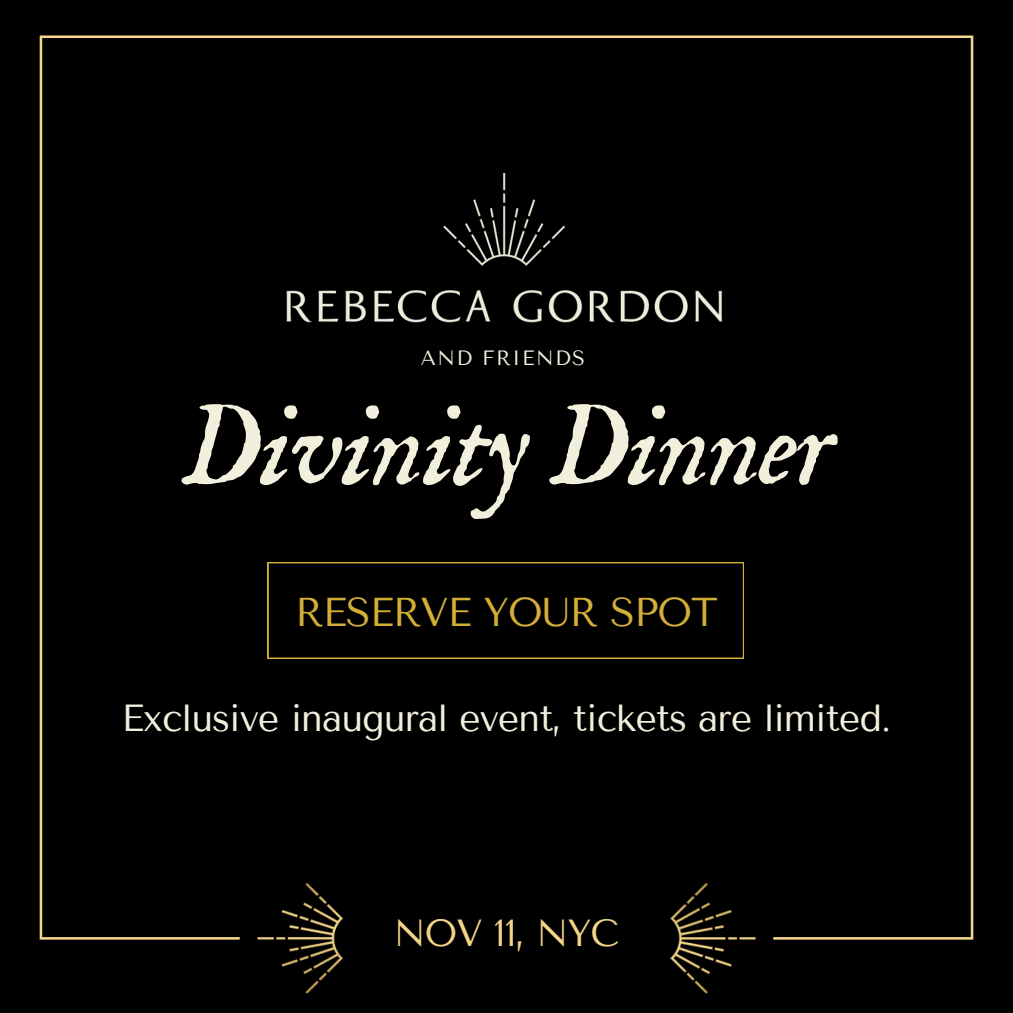
<style>
.page{position:relative;width:1013px;height:1013px;background:#fff}
.page>*{position:absolute;margin:0;border:0;box-sizing:border-box;transform-origin:0 0}
.t1{font:115.75px "IM FELL English Italic";letter-spacing:-.025em;color:#f2efdd}
.t2{font:40.12px "Tenor Sans";letter-spacing:-.025em;color:#d4af37}
.t3{font:37.62px "Tenor Sans";letter-spacing:-.025em;color:#f2efdd}
.t4{font:37.62px "Tenor Sans";letter-spacing:-.025em;color:#f2d489}
.t5{font:20.62px "Tenor Sans";letter-spacing:.07em;color:#f2efdd}
</style>
<div class="page">
<div style="left:0;top:0;width:1012px;height:1012px;background:#000"></div>
<img style="left:39px;top:384px;width:935px;height:610px">
<img style="left:286px;top:173px;width:437px;height:150px">
<svg style="left:268px;top:562px;width:475px;height:96px"></svg>
<p class="t5" style="left:421px;top:346px;width:166px">AND FRIENDS</p>
<p class="t1" style="left:179px;top:379px;width:655px">Divinity Dinner</p>
<p class="t2" style="left:295px;top:589px;width:424px">RESERVE YOUR SPOT</p>
<p class="t3" style="left:122px;top:696px;width:771px">Exclusive inaugural event, tickets are limited.</p>
<p class="t4" style="left:394px;top:911px;width:226px">NOV 11, NYC</p>
</div>
